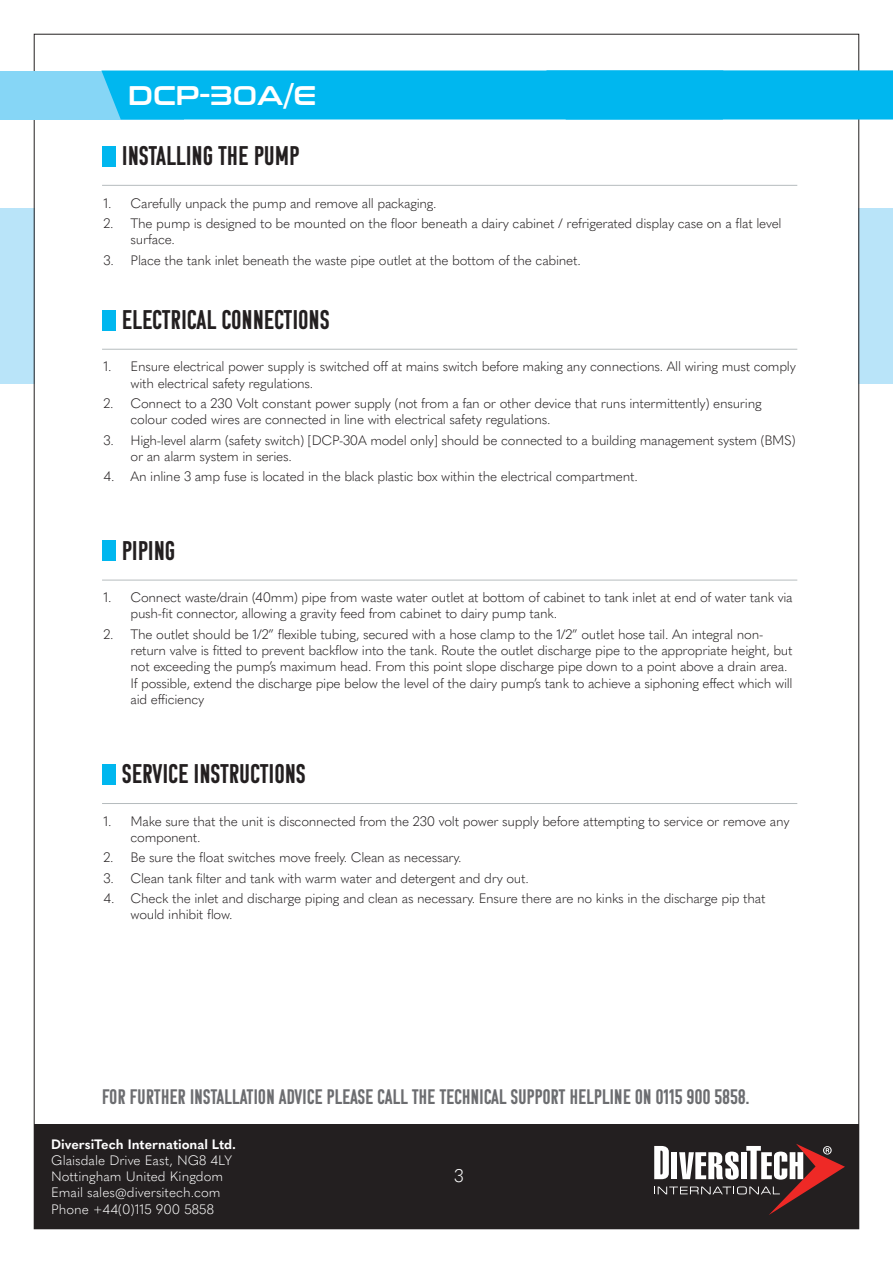
<style>
.page{position:relative;width:893px;height:1263px;background:#fff}
.page>*{position:absolute;margin:0;border:0;box-sizing:border-box;transform-origin:0 0}
.t1{font:27px "Komu B";letter-spacing:.02em;color:#231f20}
.t2{font:26.85px "Conthrax Sb";color:#fff}
.t3{font:21px "Komu B";letter-spacing:.02em;color:#6c6d70}
.t4{font:300 18px "Quasimoda";color:#fff}
.t5{font:300 13.5px/16.2px "Quasimoda";letter-spacing:-.02em;color:#231f20}
.t6{font:300 13.5px/16.2px "Quasimoda";color:#fff}
.t7{font:700 13.5px "Quasimoda";color:#fff}
</style>
<div class="page">
<div style="left:0;top:208px;width:34px;height:176px;background:#b9e4f9"></div>
<div style="left:859px;top:208px;width:34px;height:176px;background:#b9e4f9"></div>
<div style="left:0;top:71px;width:183px;height:48px;background:#86d6f6"></div>
<div style="left:101px;top:70px;width:792px;height:50px;background:#00b7ef"></div>
<div style="left:34px;top:1124px;width:825px;height:105px;background:#231f20"></div>
<hr style="left:102px;top:185px;width:695px;height:1px;background:#b6bcbe">
<hr style="left:102px;top:349px;width:695px;height:1px;background:#b6bcbe">
<hr style="left:102px;top:580px;width:695px;height:1px;background:#b6bcbe">
<hr style="left:102px;top:803px;width:695px;height:1px;background:#b6bcbe">
<svg style="left:654px;top:1144px;width:191px;height:71px"></svg>
<div style="left:102px;top:146px;width:14px;height:20px;background:#00b7ef"></div>
<div style="left:102px;top:310px;width:14px;height:20px;background:#00b7ef"></div>
<div style="left:102px;top:541px;width:14px;height:20px;background:#00b7ef"></div>
<div style="left:102px;top:764px;width:14px;height:20px;background:#00b7ef"></div>
<h2 class="t2" style="left:128px;top:75px;width:190px">DCP-30A/E</h2>
<h1 class="t1" style="left:122px;top:141px;width:178px">INSTALLING THE PUMP</h1>
<p class="t5" style="left:104px;top:194px;width:335px">1. Carefully unpack the pump and remove all packaging.</p>
<p class="t5" style="left:131px;top:214px;width:653px;text-indent:-27px">2. The pump is designed to be mounted on the floor beneath a dairy cabinet / refrigerated display case on a flat level surface.</p>
<p class="t5" style="left:104px;top:251px;width:479px">3. Place the tank inlet beneath the waste pipe outlet at the bottom of the cabinet.</p>
<h1 class="t1" style="left:122px;top:305px;width:209px">ELECTRICAL CONNECTIONS</h1>
<p class="t5" style="left:131px;top:358px;width:667px;text-indent:-27px">1. Ensure electrical power supply is switched off at mains switch before making any connections. All wiring must comply with electrical safety regulations.</p>
<p class="t5" style="left:131px;top:394px;width:633px;text-indent:-27px">2. Connect to a 230 Volt constant power supply (not from a fan or other device that runs intermittently) ensuring colour coded wires are connected in line with electrical safety regulations.</p>
<p class="t5" style="left:131px;top:431px;width:667px;text-indent:-27px">3. High-level alarm (safety switch) [DCP-30A model only] should be connected to a building management system (BMS) or an alarm system in series.</p>
<p class="t5" style="left:104px;top:468px;width:536px">4. An inline 3 amp fuse is located in the black plastic box within the electrical compartment.</p>
<h1 class="t1" style="left:122px;top:535px;width:54px">PIPING</h1>
<p class="t5" style="left:131px;top:588px;width:664px;text-indent:-27px">1. Connect waste/drain (40mm) pipe from waste water outlet at bottom of cabinet to tank inlet at end of water tank via push-fit connector, allowing a gravity feed from cabinet to dairy pump tank.</p>
<p class="t5" style="left:131px;top:625px;width:664px;text-indent:-27px">2. The outlet should be 1/2” flexible tubing, secured with a hose clamp to the 1/2” outlet hose tail. An integral non&shy;return valve is fitted to prevent backflow into the tank. Route the outlet discharge pipe to the appropriate height, but not exceeding the pump’s maximum head. From this point slope discharge pipe down to a point above a drain area.<br>If possible, extend the discharge pipe below the level of the dairy pump’s tank to achieve a siphoning effect which will aid efficiency</p>
<h1 class="t1" style="left:122px;top:759px;width:185px">SERVICE INSTRUCTIONS</h1>
<p class="t5" style="left:131px;top:812px;width:660px;text-indent:-27px">1. Make sure that the unit is disconnected from the 230 volt power supply before attempting to service or remove any component.</p>
<p class="t5" style="left:104px;top:849px;width:360px">2. Be sure the float switches move freely. Clean as necessary.</p>
<p class="t5" style="left:104px;top:869px;width:427px">3. Clean tank filter and tank with warm water and detergent and dry out.</p>
<p class="t5" style="left:131px;top:889px;width:636px;text-indent:-27px">4. Check the inlet and discharge piping and clean as necessary. Ensure there are no kinks in the discharge pip that would inhibit flow.</p>
<h3 class="t3" style="left:102px;top:1085px;width:648px">FOR FURTHER INSTALLATION ADVICE PLEASE CALL THE TECHNICAL SUPPORT HELPLINE ON 0115 900 5858.</h3>
<p class="t7" style="left:51px;top:1133px;width:187px">DiversiTech International Ltd.</p>
<p class="t6" style="left:51px;top:1151px;width:183px">Glaisdale Drive East, NG8 4LY<br>Nottingham United Kingdom<br>Email sales@diversitech.com<br>Phone +44(0)115 900 5858</p>
<h3 class="t4" style="left:454px;top:1162px;width:11px">3</h3>
</div>
